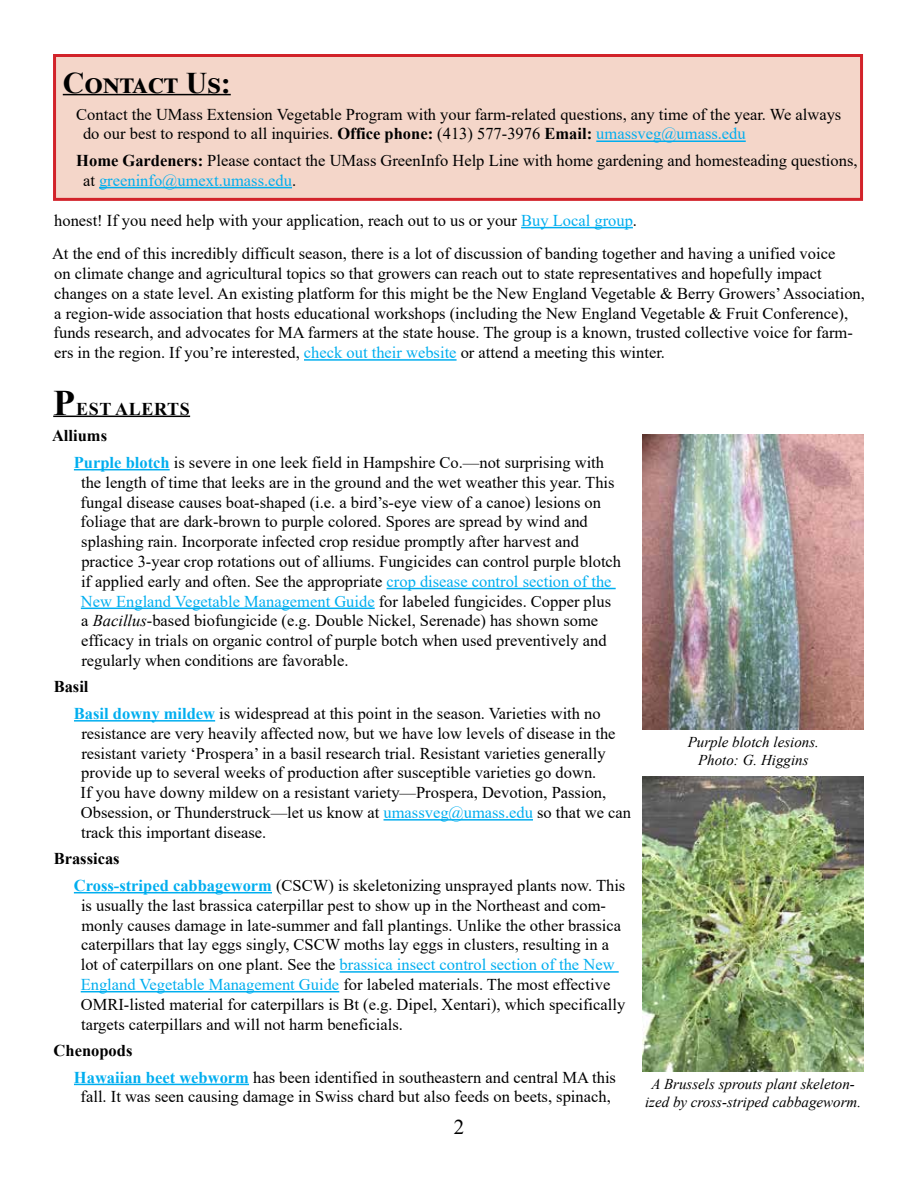
<style>
.page{position:relative;width:918px;height:1188px;background:#fff}
.page>*{position:absolute;margin:0;border:0;box-sizing:border-box;transform-origin:0 0}
.t1{font:700 30px "Times New Roman";color:#000}
.t2{font:21px "Times New Roman";color:#000}
.t3{font:700 18px "Times New Roman";letter-spacing:.035em;color:#000}
.t4{font:16.5px/19.8px "Times New Roman";color:#000}
.t5{font:italic 15px/18px "Times New Roman";color:#000;text-align:center}
.s1{font-weight:700}
.s2{color:#00aeef}
.s3{font-size:36px}
.s4{font-weight:700;color:#00aeef}
.s5{font-style:italic}
</style>
<div class="page">
<hr style="left:521px;top:227px;width:112px;height:1px;background:#00aeef">
<hr style="left:304px;top:359px;width:153px;height:2px;background:#00aeef">
<hr style="left:53px;top:416px;width:137px;height:1px;background:#000">
<hr style="left:74px;top:469px;width:96px;height:1px;background:#00aeef">
<hr style="left:387px;top:588px;width:229px;height:1px;background:#00aeef">
<hr style="left:81px;top:608px;width:294px;height:1px;background:#00aeef">
<hr style="left:74px;top:720px;width:141px;height:2px;background:#00aeef">
<hr style="left:384px;top:819px;width:149px;height:2px;background:#00aeef">
<hr style="left:74px;top:892px;width:198px;height:1px;background:#00aeef">
<hr style="left:340px;top:971px;width:279px;height:2px;background:#00aeef">
<hr style="left:81px;top:991px;width:258px;height:1px;background:#00aeef">
<hr style="left:74px;top:1084px;width:175px;height:1px;background:#00aeef">
<div style="left:55px;top:56px;width:807px;height:143px;background:#f4d6c9"></div>
<hr style="left:63px;top:94px;width:168px;height:1px;background:#000">
<hr style="left:596px;top:140px;width:150px;height:2px;background:#00aeef">
<hr style="left:99px;top:187px;width:193px;height:1px;background:#00aeef">
<div style="left:53px;top:54px;width:810px;height:147px;border:3px solid #d2232a"></div>
<img style="left:643px;top:435px;width:221px;height:295px">
<img style="left:642px;top:777px;width:222px;height:295px">
<h1 class="t1" style="left:63px;top:61px;width:169px">Contact Us:</h1>
<p class="t4" style="left:83px;top:104px;width:760px;text-indent:-7px">Contact the UMass Extension Vegetable Program with your farm-related questions, any time of the year. We always do our best to respond to all inquiries. <span class="s1">Office phone:</span> (413) 577-3976 <span class="s1">Email:</span> <span class="s2">umassveg@umass.edu</span></p>
<p class="t4" style="left:83px;top:150px;width:776px;text-indent:-7px"><span class="s1">Home Gardeners:</span> Please contact the UMass GreenInfo Help Line with home gardening and homesteading questions, at <span class="s2">greeninfo@umext.umass.edu</span>.</p>
<p class="t4" style="left:52px;top:203px;width:785px;line-height:33.3px">honest! If you need help with your application, reach out to us or your <span class="s2">Buy Local group</span>.<br>At the end of this incredibly difficult season, there is a lot of discussion of banding together and having a unified voice</p>
<p class="t4" style="left:54px;top:263px;width:813px">on climate change and agricultural topics so that growers can reach out to state representatives and hopefully impact changes on a state level. An existing platform for this might be the New England Vegetable &amp; Berry Growers’ Association, a region-wide association that hosts educational workshops (including the New England Vegetable &amp; Fruit Conference), funds research, and advocates for MA farmers at the state house. The group is a known, trusted collective voice for farm&shy;ers in the region. If you’re interested, <span class="s2">check out their website</span> or attend a meeting this winter.</p>
<p class="t3" style="left:53px;top:396px;width:138px"><span class="s3">P</span>EST ALERTS</p>
<p class="t4" style="left:74px;top:422px;width:532px;line-height:26.5px;text-indent:-22px"><span class="s1">Alliums<br></span><span class="s4">Purple blotch</span> is severe in one leek field in Hampshire Co.—not surprising with</p>
<p class="t4" style="left:81px;top:472px;width:542px">the length of time that leeks are in the ground and the wet weather this year. This fungal disease causes boat-shaped (i.e. a bird’s-eye view of a canoe) lesions on foliage that are dark-brown to purple colored. Spores are spread by wind and splashing rain. Incorporate infected crop residue promptly after harvest and practice 3-year crop rotations out of alliums. Fungicides can control purple blotch if applied early and often. See the appropriate <span class="s2">crop disease control section of the New England Vegetable Management Guide</span> for labeled fungicides. Copper plus a <span class="s5">Bacillus</span>-based biofungicide (e.g. Double Nickel, Serenade) has shown some efficacy in trials on organic control of purple botch when used preventively and regularly when conditions are favorable.</p>
<p class="t4" style="left:74px;top:673px;width:528px;line-height:26.5px;text-indent:-20px"><span class="s1">Basil<br></span><span class="s4">Basil downy mildew</span> is widespread at this point in the season. Varieties with no</p>
<p class="t4" style="left:81px;top:723px;width:552px">resistance are very heavily affected now, but we have low levels of disease in the resistant variety ‘Prospera’ in a basil research trial. Resistant varieties generally provide up to several weeks of production after susceptible varieties go down.<br>If you have downy mildew on a resistant variety—Prospera, Devotion, Passion, Obsession, or Thunderstruck—let us know at <span class="s2">umassveg@umass.edu</span> so that we can track this important disease.</p>
<p class="t4" style="left:74px;top:845px;width:553px;line-height:26.5px;text-indent:-20px"><span class="s1">Brassicas<br></span><span class="s4">Cross-striped cabbageworm</span> (CSCW) is skeletonizing unsprayed plants now. This</p>
<p class="t4" style="left:81px;top:895px;width:546px">is usually the last brassica caterpillar pest to show up in the Northeast and com&shy;monly causes damage in late-summer and fall plantings. Unlike the other brassica caterpillars that lay eggs singly, CSCW moths lay eggs in clusters, resulting in a lot of caterpillars on one plant. See the <span class="s2">brassica insect control section of the New England Vegetable Management Guide</span> for labeled materials. The most effective OMRI-listed material for caterpillars is Bt (e.g. Dipel, Xentari), which specifically targets caterpillars and will not harm beneficials.</p>
<p class="t4" style="left:74px;top:1037px;width:544px;line-height:26.5px;text-indent:-20px"><span class="s1">Chenopods<br></span><span class="s4">Hawaiian beet webworm</span> has been identified in southeastern and central MA this</p>
<p class="t4" style="left:81px;top:1086px;width:532px">fall. It was seen causing damage in Swiss chard but also feeds on beets, spinach,</p>
<p class="t5" style="left:688px;top:733px;width:133px">Purple blotch lesions.<br>Photo: G. Higgins</p>
<p class="t5" style="left:645px;top:1075px;width:218px">A Brussels sprouts plant skeleton&shy;ized by cross-striped cabbageworm.</p>
<p class="t2" style="left:454px;top:1112px;width:12px">2</p>
</div>
